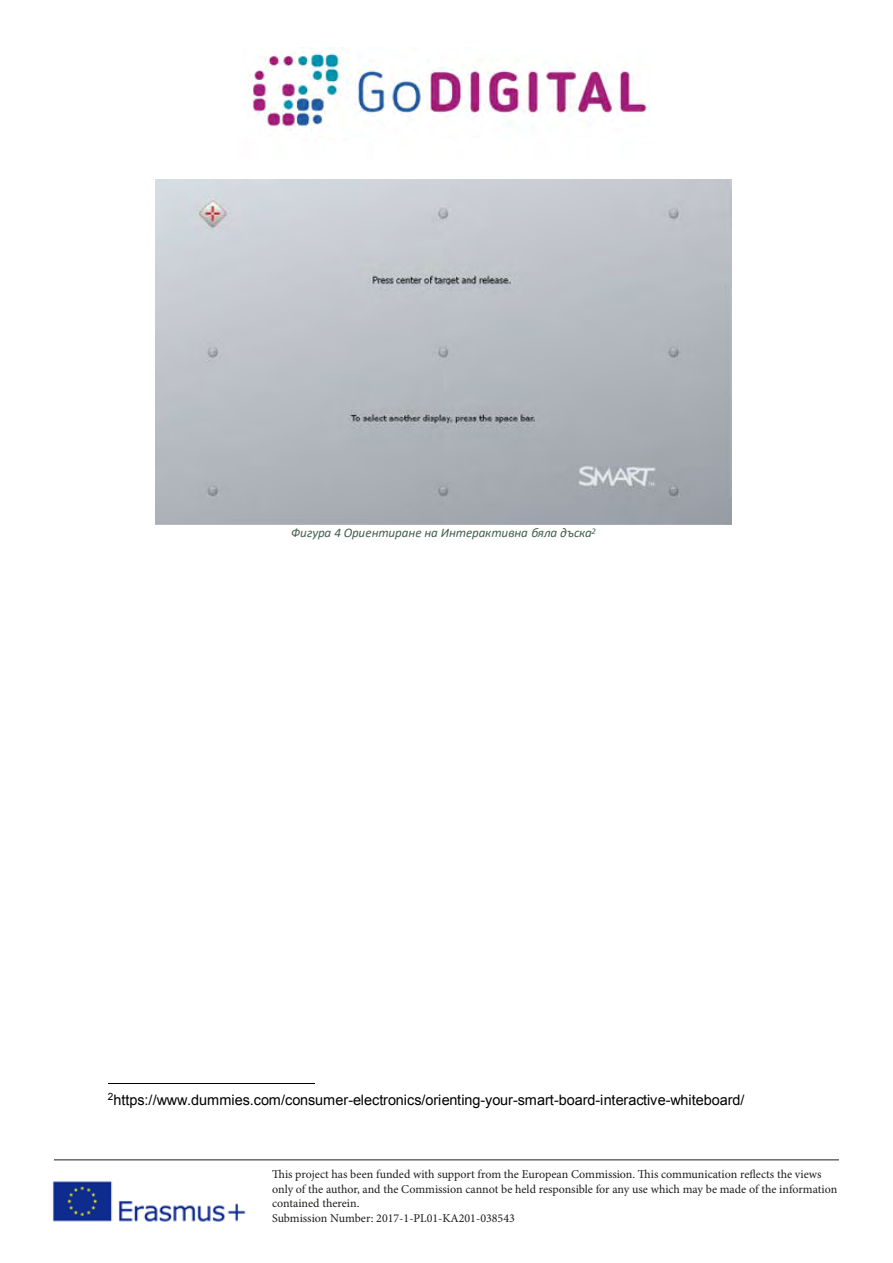
<style>
.page{position:relative;width:893px;height:1263px;background:#fff}
.page>*{position:absolute;margin:0;border:0;box-sizing:border-box;transform-origin:0 0}
.t1{font:14.4px "Arial";letter-spacing:-.01em;color:#000}
.t2{font:italic 13.05px "Calibri";letter-spacing:-.01em;color:#455f51}
.t3{font:12px/14.4px "Minion Pro";color:#1d1d1b}
</style>
<div class="page">
<img style="left:249px;top:48px;width:401px;height:83px">
<img style="left:52px;top:1181px;width:194px;height:41px">
<hr style="left:54px;top:1159px;width:785px;height:1px;background:#1d1d1b">
<hr style="left:108px;top:1083px;width:207px;height:1px;background:#000">
<img style="left:156px;top:179px;width:575px;height:346px">
<p class="t2" style="left:291px;top:524px;width:306px">Фигура 4 Ориентиране на Интерактивна бяла дъска<sup>2</sup></p>
<p class="t1" style="left:108px;top:1091px;width:638px"><sup>2</sup>https://www.dummies.com/consumer-electronics/orienting-your-smart-board-interactive-whiteboard/</p>
<p class="t3" style="left:272px;top:1167px;width:567px">This project has been funded with support from the European Commission. This communication reflects the views only of the author, and the Commission cannot be held responsible for any use which may be made of the information contained therein.<br>Submission Number: 2017-1-PL01-KA201-038543</p>
</div>
